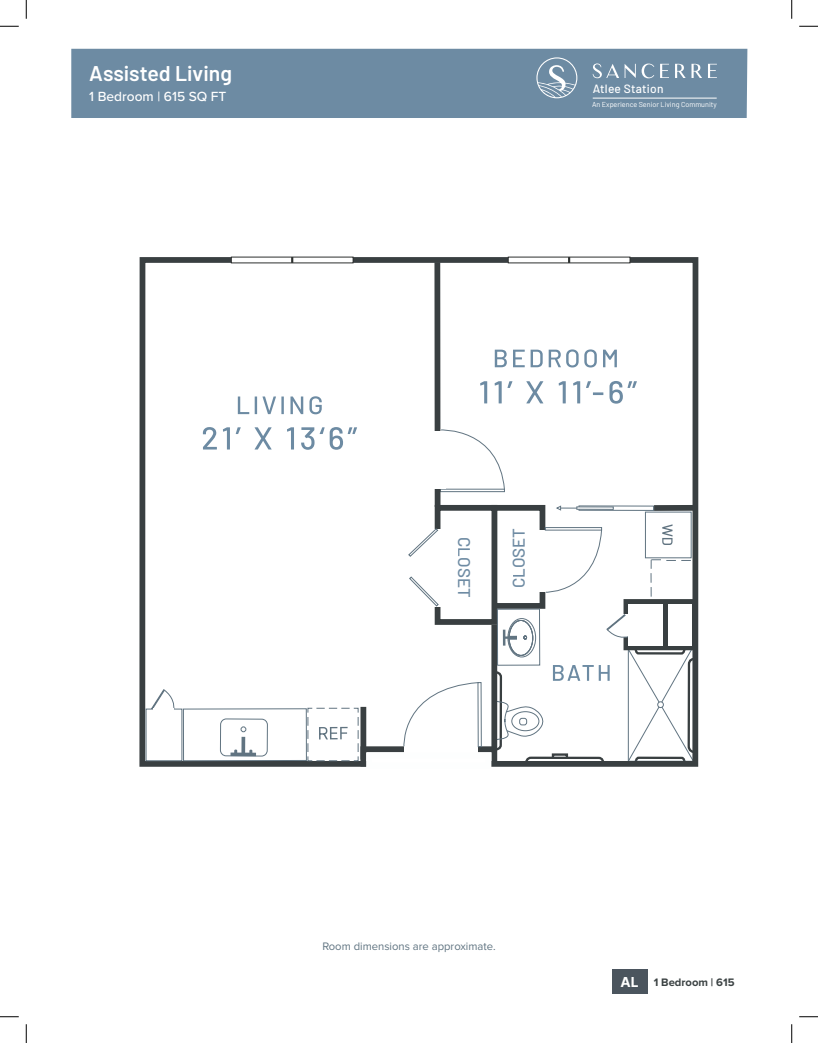
<style>
.page{position:relative;width:818px;height:1043px;background:#fff}
.page>*{position:absolute;margin:0;border:0;box-sizing:border-box;transform-origin:0 0}
.t1{font:600 21.25px "Barlow";color:#fff}
.t2{font:500 17px "Barlow";color:#6e8ba3}
.t3{font:500 13.75px "Proxima Nova";color:#fff}
.t4{font:700 13.75px "Inter";color:#fff}
.t5{font:500 12px "Barlow";letter-spacing:.02em;color:#fff}
.t6{font:11.25px "Proxima Nova";color:#607481}
.t7{font:700 11.25px "Proxima Nova";color:#3b4243}
.t8{font:7.25px "Barlow";color:#fff}
</style>
<div class="page">
<div style="left:611px;top:969px;width:36px;height:25px;background:#4b555e"></div>
<div style="left:71px;top:49px;width:676px;height:69px;background:#6d8ba3"></div>
<svg style="left:440px;top:427px;width:65px;height:63px"></svg>
<div style="left:440px;top:489px;width:64px;height:3px;border:1px solid #617481"></div>
<div style="left:139px;top:257px;width:559px;height:509px;border:6px solid #393f41"></div>
<div style="left:491px;top:505px;width:54px;height:104px;border:6px solid #393f41"></div>
<div style="left:434px;top:505px;width:63px;height:120px;border:6px solid #393f41"></div>
<div style="left:434px;top:262px;width:6px;height:245px;background:#393f41"></div>
<div style="left:430px;top:431px;width:15px;height:57px;background:#fff"></div>
<svg style="left:203px;top:427px;width:14px;height:22px"></svg>
<svg style="left:223px;top:427px;width:7px;height:22px"></svg>
<svg style="left:236px;top:427px;width:5px;height:7px"></svg>
<svg style="left:254px;top:427px;width:17px;height:22px"></svg>
<svg style="left:287px;top:427px;width:7px;height:22px"></svg>
<svg style="left:301px;top:427px;width:56px;height:23px"></svg>
<svg style="left:238px;top:396px;width:11px;height:18px"></svg>
<svg style="left:255px;top:396px;width:21px;height:18px"></svg>
<hr style="left:281px;top:396px;width:3px;height:18px;background:#6d8ba3">
<svg style="left:290px;top:396px;width:13px;height:18px"></svg>
<svg style="left:309px;top:396px;width:13px;height:18px"></svg>
<svg style="left:480px;top:381px;width:7px;height:22px"></svg>
<svg style="left:494px;top:381px;width:7px;height:22px"></svg>
<svg style="left:507px;top:381px;width:5px;height:7px"></svg>
<svg style="left:526px;top:381px;width:17px;height:22px"></svg>
<svg style="left:558px;top:381px;width:7px;height:22px"></svg>
<svg style="left:573px;top:381px;width:7px;height:22px"></svg>
<svg style="left:586px;top:381px;width:17px;height:14px"></svg>
<svg style="left:609px;top:381px;width:28px;height:22px"></svg>
<svg style="left:494px;top:349px;width:13px;height:18px"></svg>
<svg style="left:513px;top:349px;width:11px;height:18px"></svg>
<svg style="left:530px;top:349px;width:12px;height:18px"></svg>
<svg style="left:548px;top:349px;width:30px;height:18px"></svg>
<svg style="left:584px;top:349px;width:12px;height:18px"></svg>
<svg style="left:603px;top:349px;width:14px;height:18px"></svg>
<div style="left:654px;top:505px;width:40px;height:6px;background:#393f41"></div>
<div style="left:183px;top:708px;width:124px;height:53px;border:1px solid #617481"></div>
<svg style="left:241px;top:726px;width:5px;height:6px"></svg>
<div style="left:220px;top:718px;width:48px;height:38px;border:1px solid #617481;border-radius:6px"></div>
<svg style="left:230px;top:752px;width:26px;height:4px"></svg>
<svg style="left:241px;top:736px;width:4px;height:18px"></svg>
<svg style="left:249px;top:749px;width:3px;height:6px"></svg>
<svg style="left:234px;top:749px;width:3px;height:6px"></svg>
<svg style="left:151px;top:689px;width:24px;height:19px"></svg>
<div style="left:231px;top:257px;width:122px;height:6px;background:#fff"></div>
<svg style="left:291px;top:257px;width:2px;height:6px"></svg>
<div style="left:508px;top:257px;width:122px;height:6px;background:#fff"></div>
<svg style="left:568px;top:257px;width:2px;height:6px"></svg>
<div style="left:578px;top:505px;width:75px;height:5px;border:1px solid #617481"></div>
<svg style="left:556px;top:505px;width:23px;height:6px"></svg>
<div style="left:576px;top:506px;width:37px;height:3px;border:1px solid #617481"></div>
<svg style="left:307px;top:524px;width:391px;height:243px"></svg>
<svg style="left:536px;top:57px;width:41px;height:41px;background:#8ba3b6"></svg>
<svg style="left:592px;top:63px;width:43px;height:15px"></svg>
<svg style="left:641px;top:62px;width:13px;height:18px"></svg>
<svg style="left:660px;top:64px;width:9px;height:14px"></svg>
<svg style="left:675px;top:64px;width:10px;height:14px"></svg>
<svg style="left:691px;top:64px;width:11px;height:14px"></svg>
<svg style="left:708px;top:64px;width:8px;height:14px"></svg>
<hr style="left:592px;top:98px;width:124px;height:1px;background:#fff">
<svg style="left:0;top:25px;width:19px;height:2px"></svg>
<svg style="left:799px;top:25px;width:19px;height:2px"></svg>
<svg style="left:0;top:1016px;width:19px;height:1px"></svg>
<svg style="left:799px;top:1016px;width:19px;height:1px"></svg>
<svg style="left:25px;top:0;width:2px;height:19px"></svg>
<svg style="left:25px;top:1024px;width:2px;height:18px"></svg>
<svg style="left:791px;top:0;width:1px;height:19px"></svg>
<svg style="left:791px;top:1024px;width:1px;height:18px"></svg>
<p class="t1" style="left:89px;top:58px;width:144px">Assisted Living</p>
<p class="t3" style="left:89px;top:86px;width:139px">1 Bedroom | 615 SQ FT</p>
<p class="t5" style="left:592px;top:79px;width:72px">Atlee Station</p>
<p class="t8" style="left:592px;top:100px;width:126px">An Experience Senior Living Community</p>
<h2 class="t2" style="left:476px;top:537px;width:62px;rotate:90deg">CLOSET</h2>
<h2 class="t2" style="left:506px;top:588px;width:62px;rotate:-90deg">CLOSET</h2>
<p class="t6" style="left:322px;top:937px;width:175px">Room dimensions are approximate.</p>
<p class="t4" style="left:620px;top:972px;width:20px">AL</p>
<p class="t7" style="left:653px;top:974px;width:82px">1 Bedroom | 615</p>
</div>
